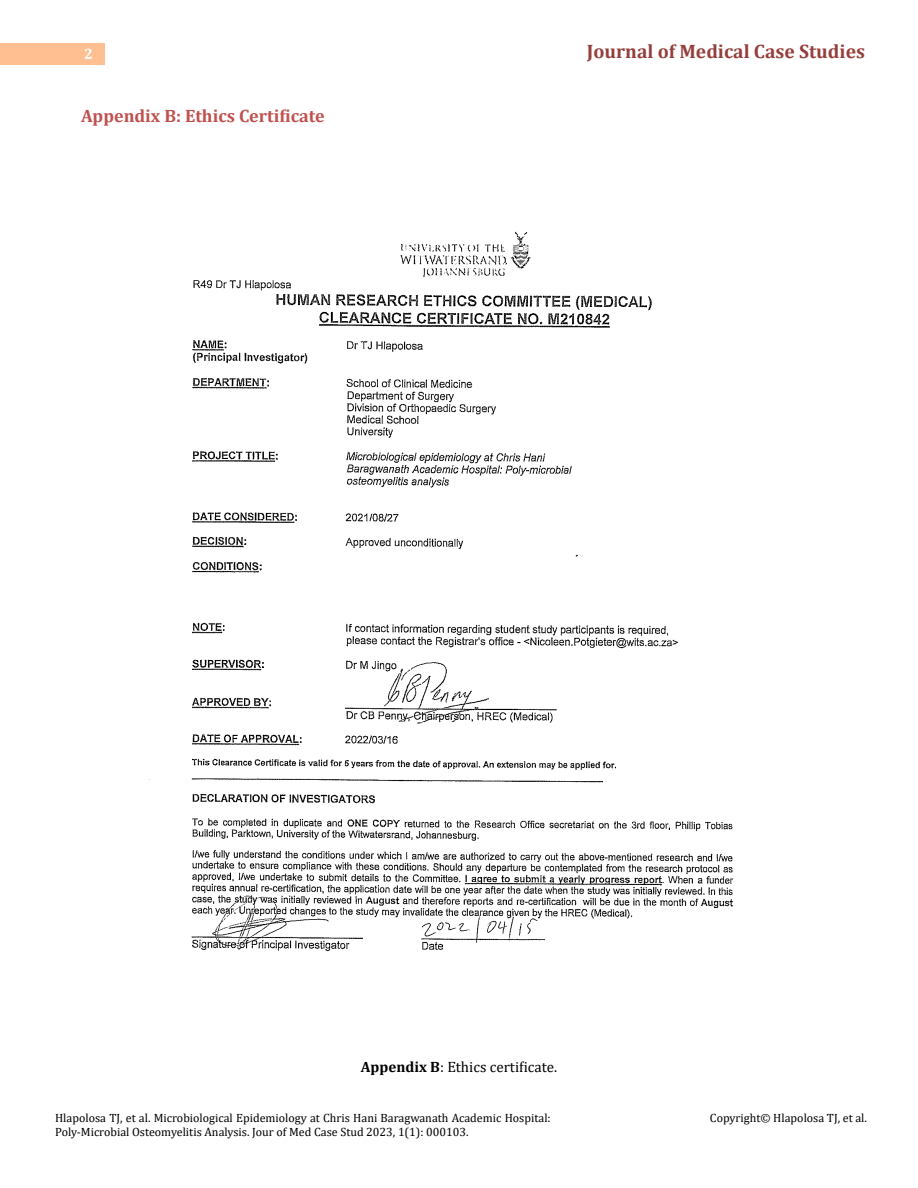
<style>
.page{position:relative;width:918px;height:1188px;background:#fff}
.page>*{position:absolute;margin:0;border:0;box-sizing:border-box;transform-origin:0 0}
.t1{font:700 19.5px "Cambria";color:#953f3c}
.t2{font:700 18px "Cambria";color:#c0504d}
.t3{font:15px "Cambria";color:#000}
.t4{font:700 15px "Cambria";color:#fff}
.t5{font:12px/14.2px "Cambria";color:#000}
.s1{font-weight:700}
</style>
<div class="page">
<div style="left:0;top:43px;width:105px;height:21px;background:#ffbf91"></div>
<img style="left:149px;top:231px;width:585px;height:721px">
<p class="t4" style="left:84px;top:44px;width:10px">2</p>
<h1 class="t1" style="left:587px;top:38px;width:280px">Journal of Medical Case Studies</h1>
<h2 class="t2" style="left:81px;top:103px;width:245px">Appendix B: Ethics Certificate</h2>
<p class="t3" style="left:361px;top:1058px;width:198px"><span class="s1">Appendix B</span>: Ethics certificate.</p>
<p class="t5" style="left:55px;top:1111px;width:497px">Hlapolosa TJ, et al. Microbiological Epidemiology at Chris Hani Baragwanath Academic Hospital:<br>Poly-Microbial Osteomyelitis Analysis. Jour of Med Case Stud 2023, 1(1): 000103.</p>
<p class="t5" style="left:710px;top:1111px;width:159px">Copyright© Hlapolosa TJ, et al.</p>
</div>
